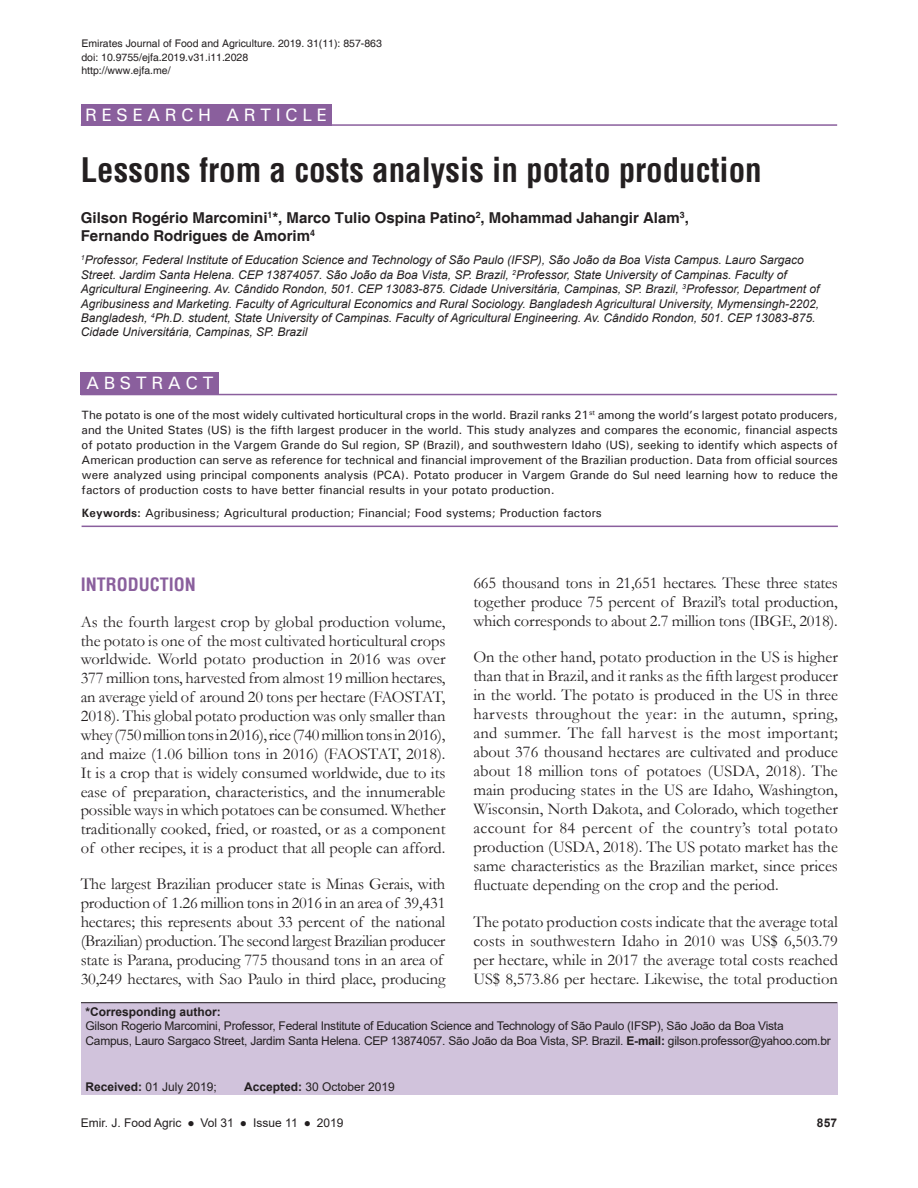
<style>
.page{position:relative;width:918px;height:1188px;background:#fff}
.page>*{position:absolute;margin:0;border:0;box-sizing:border-box;transform-origin:0 0}
.AT{font:700 condensed 33px "Helvetica";color:#231f20}
.AH{font:500 18px "Univers";letter-spacing:.25em;color:#fff}
.t1{font:700 condensed 18px "Helvetica";color:#8a5f9d}
.ABSH{font:500 18px "Univers";letter-spacing:.25em;color:#fff}
.TX{font:16.5px/18.9px "Garamond";letter-spacing:-.01em;color:#231f20;text-align:justify}
.AU{font:700 15px/18px "Helvetica";color:#231f20}
.ABS{font:500 12px/15px "Univers";color:#231f20;text-align:justify}
.AFF{font:italic 12px/14.4px "Arial";color:#231f20}
.ADD{font:12px/14.4px "Arial";letter-spacing:-.02em;color:#231f20}
.KWD{font:500 12px "Univers";color:#231f20}
.His{font:12px "Arial";color:#231f20}
.RF_L{font:12px "Arial";color:#231f20}
.RF_L-2{font:700 12px "Arial";color:#231f20}
.Journal{font:10.5px "Helvetica";color:#231f20}
.s1{font-weight:700}
</style>
<div class="page">
<hr style="left:82px;top:526px;width:756px;height:1px;background:#8a5f9d">
<hr style="left:81px;top:124px;width:756px;height:2px;background:#8a5f9d">
<div style="left:81px;top:372px;width:138px;height:23px;background:#8a5f9d"></div>
<hr style="left:81px;top:394px;width:756px;height:1px;background:#8a5f9d">
<div style="left:81px;top:1003px;width:756px;height:92px;background:#d1c3dc"></div>
<hr style="left:81px;top:1002px;width:756px;height:1px;background:#231f20">
<div style="left:81px;top:104px;width:250px;height:22px;background:#8a5f9d"></div>
<p class="Journal" style="left:81px;top:37px;width:302px">Emirates Journal of Food and Agriculture. 2019. 31(11): 857-863</p>
<p class="Journal" style="left:81px;top:51px;width:168px">doi: 10.9755/ejfa.2019.v31.i11.2028</p>
<p class="Journal" style="left:81px;top:64px;width:91px">http://www.ejfa.me/</p>
<p class="AH" style="left:85px;top:104px;width:243px">RESEARCH ARTICLE</p>
<p class="AT" style="left:81px;top:148px;width:682px">Lessons from a costs analysis in potato production</p>
<p class="AU" style="left:81px;top:210px;width:610px">Gilson Rogério Marcomini<sup>1</sup>*, Marco Tulio Ospina Patino<sup>2</sup>, Mohammad Jahangir Alam<sup>3</sup>,<br>Fernando Rodrigues de Amorim<sup>4</sup></p>
<p class="AFF" style="left:81px;top:253px;width:740px"><sup>1</sup>Professor, Federal Institute of Education Science and Technology of São Paulo (IFSP), São João da Boa Vista Campus. Lauro Sargaco Street. Jardim Santa Helena. CEP 13874057. São João da Boa Vista, SP. Brazil, <sup>2</sup>Professor, State University of Campinas. Faculty of Agricultural Engineering. Av. Cândido Rondon, 501. CEP 13083-875. Cidade Universitária, Campinas, SP. Brazil, <sup>3</sup>Professor, Department of Agribusiness and Marketing. Faculty of Agricultural Economics and Rural Sociology. Bangladesh Agricultural University, Mymensingh-2202, Bangladesh, <sup>4</sup>Ph.D. student, State University of Campinas. Faculty of Agricultural Engineering. Av. Cândido Rondon, 501. CEP 13083-875.<br>Cidade Universitária, Campinas, SP. Brazil</p>
<p class="ABSH" style="left:86px;top:372px;width:129px">ABSTRACT</p>
<p class="ABS" style="left:82px;top:407px;width:758px">The potato is one of the most widely cultivated horticultural crops in the world. Brazil ranks 21<sup>st</sup> among the world’s largest potato producers, and the United States (US) is the fifth largest producer in the world. This study analyzes and compares the economic, financial aspects of potato production in the Vargem Grande do Sul region, SP (Brazil), and southwestern Idaho (US), seeking to identify which aspects of American production can serve as reference for technical and financial improvement of the Brazilian production. Data from official sources were analyzed using principal components analysis (PCA). Potato producer in Vargem Grande do Sul need learning how to reduce the factors of production costs to have better financial results in your potato production.</p>
<p class="KWD" style="left:82px;top:505px;width:522px"><span class="s1">Keywords:</span> Agribusiness; Agricultural production; Financial; Food systems; Production factors</p>
<h1 class="t1" style="left:81px;top:572px;width:117px">INTRODUCTION</h1>
<p class="TX" style="left:81px;top:612px;width:366px">As the fourth largest crop by global production volume, the potato is one of the most cultivated horticultural crops worldwide. World potato production in 2016 was over 377 million tons, harvested from almost 19 million hectares, an average yield of around 20 tons per hectare (FAOSTAT, 2018). This global potato production was only smaller than whey (750 million tons in 2016), rice (740 million tons in 2016), and maize (1.06 billion tons in 2016) (FAOSTAT, 2018).<br>It is a crop that is widely consumed worldwide, due to its ease of preparation, characteristics, and the innumerable possible ways in which potatoes can be consumed. Whether traditionally cooked, fried, or roasted, or as a component of other recipes, it is a product that all people can afford.</p>
<p class="TX" style="left:81px;top:874px;width:366px;text-align:left">The largest Brazilian producer state is Minas Gerais, with production of 1.26 million tons in 2016 in an area of 39,431 hectares; this represents about 33 percent of the national (Brazilian) production. The second largest Brazilian producer state is Parana, producing 775 thousand tons in an area of 30,249 hectares, with Sao Paulo in third place, producing</p>
<p class="TX" style="left:473px;top:573px;width:366px">665 thousand tons in 21,651 hectares. These three states together produce 75 percent of Brazil’s total production, which corresponds to about 2.7 million tons (IBGE, 2018).</p>
<p class="TX" style="left:473px;top:647px;width:366px">On the other hand, potato production in the US is higher than that in Brazil, and it ranks as the fifth largest producer in the world. The potato is produced in the US in three harvests throughout the year: in the autumn, spring, and summer. The fall harvest is the most important; about 376 thousand hectares are cultivated and produce about 18 million tons of potatoes (USDA, 2018). The main producing states in the US are Idaho, Washington, Wisconsin, North Dakota, and Colorado, which together account for 84 percent of the country’s total potato production (USDA, 2018). The US potato market has the same characteristics as the Brazilian market, since prices fluctuate depending on the crop and the period.</p>
<p class="TX" style="left:473px;top:911px;width:366px">The potato production costs indicate that the average total costs in southwestern Idaho in 2010 was US$ 6,503.79 per hectare, while in 2017 the average total costs reached US$ 8,573.86 per hectare. Likewise, the total production</p>
<p class="ADD" style="left:85px;top:1004px;width:747px"><span class="s1">*Corresponding author:<br></span>Gilson Rogerio Marcomini, Professor, Federal Institute of Education Science and Technology of São Paulo (IFSP), São João da Boa Vista<br>Campus, Lauro Sargaco Street, Jardim Santa Helena. CEP 13874057. São João da Boa Vista, SP. Brazil. <span class="s1">E-mail:</span> gilson.professor@yahoo.com.br</p>
<p class="His" style="left:85px;top:1078px;width:133px"><span class="s1">Received:</span> 01 July 2019;</p>
<p class="His" style="left:244px;top:1078px;width:152px"><span class="s1">Accepted:</span> 30 October 2019</p>
<p class="RF_L" style="left:81px;top:1114px;width:264px">Emir. J. Food Agric ● Vol 31 ● Issue 11 ● 2019</p>
<p class="RF_L-2" style="left:817px;top:1114px;width:22px">857</p>
</div>
